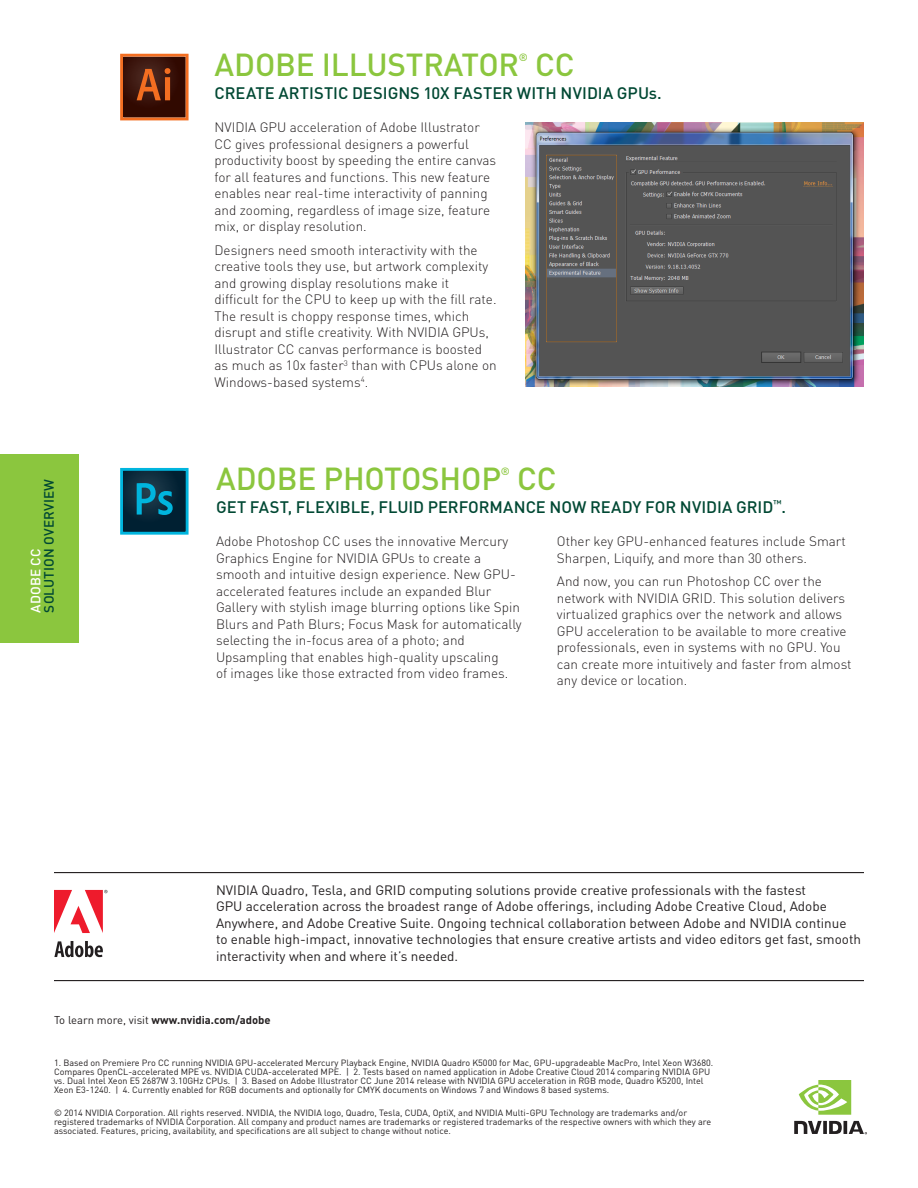
<style>
.page{position:relative;width:918px;height:1188px;background:#fff}
.page>*{position:absolute;margin:0;border:0;box-sizing:border-box;transform-origin:0 0}
.Body_Text{font:500 31.5px "DIN Pro";letter-spacing:-.005em;color:#8bc63e}
.Body_Text-2{font:500 16.5px "DIN Pro";letter-spacing:-.005em;color:#004833}
.Body_Text-3{font:300 13.5px/16.5px "DIN Pro";color:#231f20}
.t1{font:13.5px/16.5px "DIN Pro";color:#231f20}
.Body_Text-4{font:500 13.5px/13.5px "DIN Pro";letter-spacing:.01em;color:#004833}
.Body_Text-5{font:700 11.25px "DIN Pro";color:#231f20}
.Body_Text-6{font:500 10.5px "DIN Pro";color:#8bc63e}
.Footer_or_Legal_Text{font:9px/9px "DIN Pro";color:#231f20}
.s1{color:#fff}
.s2{font-weight:400}
</style>
<div class="page">
<div style="left:0;top:454px;width:78px;height:189px;background:#8bc63e"></div>
<svg style="left:794px;top:1121px;width:73px;height:13px"></svg>
<svg style="left:799px;top:1080px;width:52px;height:35px"></svg>
<hr style="left:54px;top:872px;width:162px;height:1px;background:#231f20">
<hr style="left:216px;top:872px;width:648px;height:1px;background:#231f20">
<hr style="left:54px;top:980px;width:162px;height:1px;background:#231f20">
<hr style="left:216px;top:980px;width:648px;height:1px;background:#231f20">
<svg style="left:54px;top:941px;width:49px;height:16px"></svg>
<svg style="left:54px;top:890px;width:54px;height:43px"></svg>
<img style="left:525px;top:123px;width:339px;height:264px">
<svg style="left:120px;top:54px;width:69px;height:66px;background:#6b2c13"></svg>
<svg style="left:120px;top:468px;width:69px;height:67px;background:#095067"></svg>
<p class="Body_Text-4" style="left:28px;top:613px;width:135px;rotate:-90deg"><span class="s1">ADOBE CC<br></span>SOLUTION OVERVIEW</p>
<p class="Body_Text" style="left:215px;top:44px;width:306px">ADOBE ILLUSTRATOR</p>
<p class="Body_Text-6" style="left:519px;top:51px;width:11px">®</p>
<p class="Body_Text" style="left:535px;top:44px;width:41px">CC</p>
<p class="Body_Text-2" style="left:215px;top:82px;width:449px">CREATE ARTISTIC DESIGNS 10X FASTER WITH NVIDIA GPUs.</p>
<p class="Body_Text-3" style="left:214px;top:119px;width:283px">NVIDIA GPU acceleration of Adobe Illustrator CC gives professional designers a powerful productivity boost by speeding the entire canvas for all features and functions. This new feature enables near real-time interactivity of panning and zooming, regardless of image size, feature mix, or display resolution.</p>
<p class="Body_Text-3" style="left:214px;top:241px;width:284px">Designers need smooth interactivity with the creative tools they use, but artwork complexity and growing display resolutions make it difficult for the CPU to keep up with the fill rate.<br>The result is choppy response times, which disrupt and stifle creativity. With NVIDIA GPUs, Illustrator CC canvas performance is boosted as much as 10x faster<sup>3</sup> than with CPUs alone on Windows-based systems<sup>4</sup>.</p>
<p class="Body_Text" style="left:216px;top:458px;width:282px">ADOBE PHOTOSHOP</p>
<p class="Body_Text-6" style="left:501px;top:464px;width:11px">®</p>
<p class="Body_Text" style="left:517px;top:458px;width:41px">CC</p>
<p class="Body_Text-2" style="left:216px;top:496px;width:572px">GET FAST, FLEXIBLE, FLUID PERFORMANCE NOW READY FOR NVIDIA GRID<sup>™</sup>.</p>
<p class="Body_Text-3" style="left:216px;top:533px;width:307px">Adobe Photoshop CC uses the innovative Mercury Graphics Engine for NVIDIA GPUs to create a smooth and intuitive design experience. New GPU&shy;accelerated features include an expanded Blur Gallery with stylish image blurring options like Spin Blurs and Path Blurs; Focus Mask for automatically selecting the in-focus area of a photo; and Upsampling that enables high-quality upscaling<br>of images like those extracted from video frames.</p>
<p class="Body_Text-3" style="left:557px;top:533px;width:290px">Other key GPU-enhanced features include Smart<br>Sharpen, Liquify, and more than 30 others.</p>
<p class="Body_Text-3" style="left:557px;top:572px;width:296px">And now, you can run Photoshop CC over the network with NVIDIA GRID. This solution delivers virtualized graphics over the network and allows GPU acceleration to be available to more creative professionals, even in systems with no GPU. You can create more intuitively and faster from almost any device or location.</p>
<p class="t1" style="left:216px;top:881px;width:647px">NVIDIA Quadro, Tesla, and GRID computing solutions provide creative professionals with the fastest<br>GPU acceleration across the broadest range of Adobe offerings, including Adobe Creative Cloud, Adobe Anywhere, and Adobe Creative Suite. Ongoing technical collaboration between Adobe and NVIDIA continue to enable high-impact, innovative technologies that ensure creative artists and video editors get fast, smooth interactivity when and where it’s needed.</p>
<p class="Body_Text-5" style="left:54px;top:1012px;width:218px"><span class="s2">To learn more, visit</span> www.nvidia.com/adobe</p>
<p class="Footer_or_Legal_Text" style="left:54px;top:1058px;width:661px">1. Based on Premiere Pro CC running NVIDIA GPU-accelerated Mercury Playback Engine, NVIDIA Quadro K5000 for Mac, GPU-upgradeable MacPro, Intel Xeon W3680.<br>Compares OpenCL-accelerated MPE vs. NVIDIA CUDA-accelerated MPE. | 2. Tests based on named application in Adobe Creative Cloud 2014 comparing NVIDIA GPU vs. Dual Intel Xeon E5 2687W 3.10GHz CPUs. | 3. Based on Adobe Illustrator CC June 2014 release with NVIDIA GPU acceleration in RGB mode, Quadro K5200, Intel Xeon E3-1240. | 4. Currently enabled for RGB documents and optionally for CMYK documents on Windows 7 and Windows 8 based systems.</p>
<p class="Footer_or_Legal_Text" style="left:54px;top:1108px;width:659px">© 2014 NVIDIA Corporation. All rights reserved. NVIDIA, the NVIDIA logo, Quadro, Tesla, CUDA, OptiX, and NVIDIA Multi-GPU Technology are trademarks and/or registered trademarks of NVIDIA Corporation. All company and product names are trademarks or registered trademarks of the respective owners with which they are associated. Features, pricing, availability, and specifications are all subject to change without notice.</p>
</div>
